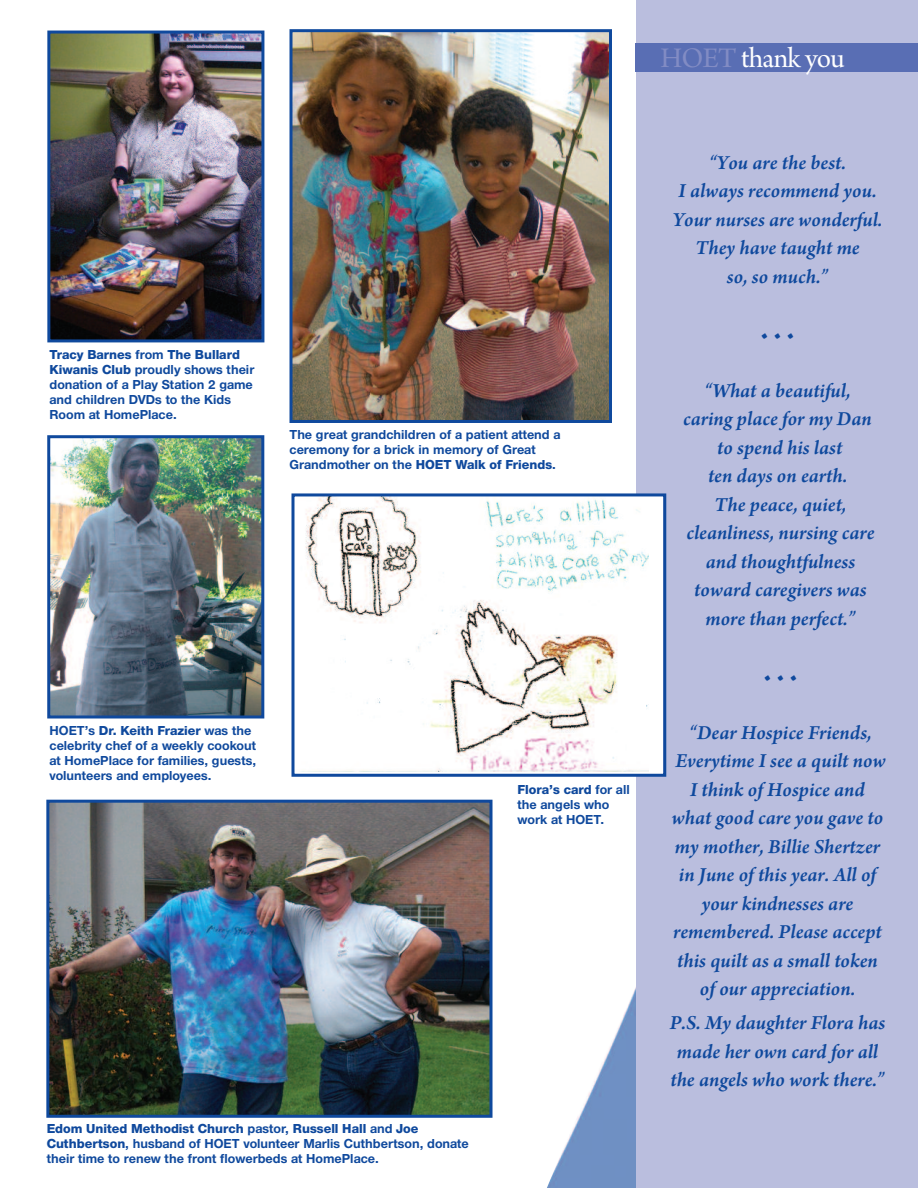
<style>
.page{position:relative;width:918px;height:1188px;background:#fff}
.page>*{position:absolute;margin:0;border:0;box-sizing:border-box;transform-origin:0 0}
.t1{font:30px "Arno Pro Subhead";letter-spacing:-.025em;color:#fff}
.t2{font:italic 600 21px/28.5px "Arno Pro";color:#0f499d;text-align:center}
.t3{font:700 13.5px/15px "Nimbus San Nov T";color:#0f499d}
.t4{font:13.5px "Nimbus San Nov T Heav";color:#0f499d}
.s1{font-family:"Nimbus San Nov T";font-weight:700}
.s2{font-family:"Nimbus San Nov T Heav";font-weight:400}
.s3{color:#828cc4}
</style>
<div class="page">
<img style="left:547px;top:987px;width:89px;height:201px">
<div style="left:636px;top:0;width:282px;height:1188px;background:#babede"></div>
<div style="left:635px;top:44px;width:283px;height:28px;background:#596eb4"></div>
<img style="left:50px;top:804px;width:439px;height:310px">
<div style="left:46px;top:800px;width:447px;height:318px;border:3px solid #0f499d"></div>
<img style="left:294px;top:33px;width:314px;height:386px">
<div style="left:290px;top:29px;width:322px;height:394px;border:3px solid #0f499d"></div>
<img style="left:51px;top:35px;width:209px;height:303px">
<div style="left:47px;top:31px;width:217px;height:311px;border:3px solid #0f499d"></div>
<div style="left:294px;top:496px;width:369px;height:278px;background:#fff"></div>
<img style="left:301px;top:497px;width:347px;height:275px">
<div style="left:291px;top:493px;width:375px;height:284px;border:3px solid #0f499d"></div>
<img style="left:51px;top:439px;width:209px;height:275px">
<div style="left:47px;top:435px;width:217px;height:283px;border:3px solid #0f499d"></div>
<p class="t4" style="left:50px;top:347px;width:192px">Tracy Barnes <span class="s1">from</span> The Bullard</p>
<p class="t3" style="left:49px;top:362px;width:206px"><span class="s2">Kiwanis Club</span> proudly shows their donation of a Play Station 2 game and children DVDs to the Kids<br>Room at HomePlace.</p>
<p class="t3" style="left:290px;top:427px;width:273px">The great grandchildren of a patient attend a ceremony for a brick in memory of Great<br>Grandmother on the <span class="s2">HOET Walk of Friends</span>.</p>
<p class="t4" style="left:50px;top:723px;width:203px"><span class="s1">HOET’s</span> Dr. Keith Frazier <span class="s1">was the</span></p>
<p class="t3" style="left:50px;top:738px;width:208px;text-align:justify">celebrity chef of a weekly cookout at HomePlace for families, guests, volunteers and employees.</p>
<p class="t4" style="left:518px;top:781px;width:114px">Flora’s card <span class="s1">for all</span></p>
<p class="t3" style="left:518px;top:797px;width:93px">the angels who work at HOET.</p>
<p class="t4" style="left:47px;top:1121px;width:373px">Edom United Methodist Church <span class="s1">pastor,</span> Russell Hall <span class="s1">and</span> Joe</p>
<p class="t3" style="left:47px;top:1136px;width:424px"><span class="s2">Cuthbertson</span>, husband of HOET volunteer Marlis Cuthbertson, donate their time to renew the front flowerbeds at HomePlace.</p>
<h1 class="t1" style="left:660px;top:47px;width:186px"><span class="s3">HOET</span> thank you</h1>
<p class="t2" style="left:673px;top:150px;width:211px">“You are the best.<br>I always recommend you.<br>Your nurses are wonderful.<br>They have taught me<br>so, so much.”</p>
<p class="t2" style="left:760px;top:321px;width:36px">•••</p>
<p class="t2" style="left:683px;top:378px;width:193px">“What a beautiful, caring place for my Dan to spend his last<br>ten days on earth.<br>The peace, quiet, cleanliness, nursing care and thoughtfulness toward caregivers was more than perfect.”</p>
<p class="t2" style="left:763px;top:663px;width:36px">•••</p>
<p class="t2" style="left:672px;top:720px;width:215px">“Dear Hospice Friends,<br>Everytime I see a quilt now<br>I think of Hospice and what good care you gave to my mother, Billie Shertzer in June of this year. All of your kindnesses are remembered. Please accept this quilt as a small token of our appreciation.</p>
<p class="t2" style="left:670px;top:1010px;width:217px">P.S. My daughter Flora has made her own card for all the angels who work there.”</p>
</div>
